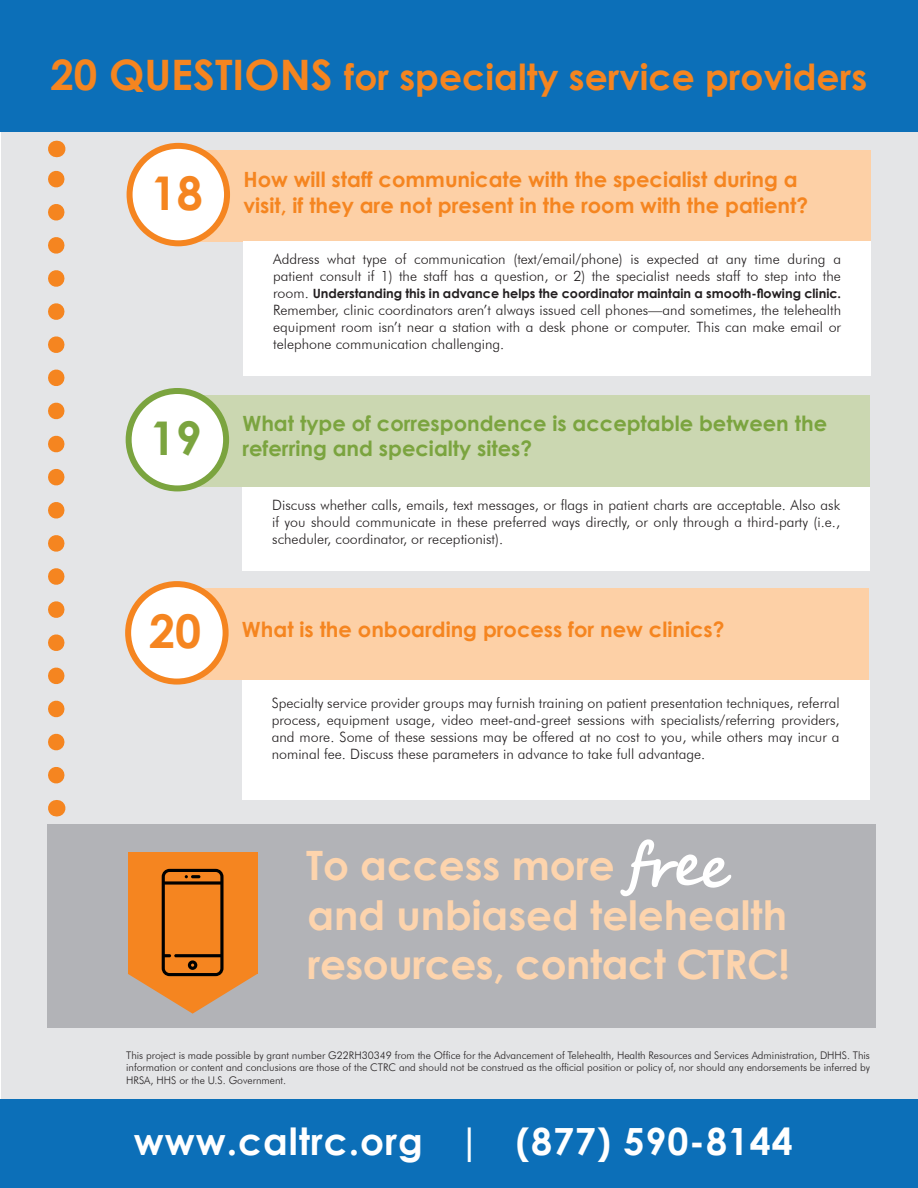
<style>
.page{position:relative;width:918px;height:1188px;background:#fff}
.page>*{position:absolute;margin:0;border:0;box-sizing:border-box;transform-origin:0 0}
.t1{font:700 58.5px "Segoe Script";color:#fff}
.IntroHeader_CentGoth{font:700 46.5px "Century Gothic";color:#f58520}
.IntroHeader_CentGoth-2{font:700 46.5px "Century Gothic";color:#7ba43f}
.t2{font:700 40.5px "Century Gothic";color:#fdd4ad}
.t3{font:700 37.5px "Century Gothic";letter-spacing:.025em;color:#fff}
.t4{font:700 36px "Century Gothic";letter-spacing:.005em;color:#f58520}
.Colored_Stages_Heade{font:700 21px "Century Gothic";color:#f58520}
.Colored_Stages_Heade-2{font:700 21px/25.2px "Century Gothic";color:#7ba43f}
.WhiteSegment_CopySma{font:300 14.25px/17.1px "Futura BT";color:#231f20;text-align:justify}
.WhiteSegment_CopySma-2{font:700 12.75px "Century Gothic";color:#231f20}
.t5{font:300 10.5px/12.6px "Futura BT";color:#231f20;text-align:justify}
.s1{font-size:42px}
.s2{font-family:"Futura BT";font-weight:300;font-size:14.25px}
</style>
<div class="page">
<div style="left:2px;top:0;width:916px;height:1186px;background:#e4e5e7"></div>
<div style="left:0;top:1100px;width:918px;height:88px;background:#0c6fb8"></div>
<div style="left:0;top:0;width:918px;height:132px;background:#0c6fb8"></div>
<div style="left:194px;top:150px;width:676px;height:92px;background:#fdd0a6"></div>
<div style="left:130px;top:146px;width:97px;height:97px;background:#fff;border-radius:50%"></div>
<div style="left:127px;top:143px;width:103px;height:103px;border:6px solid #f58520;border-radius:50%"></div>
<div style="left:243px;top:242px;width:628px;height:134px;background:#fff"></div>
<div style="left:193px;top:395px;width:676px;height:92px;background:#cbd7b1"></div>
<div style="left:129px;top:391px;width:97px;height:97px;background:#fff;border-radius:50%"></div>
<div style="left:126px;top:388px;width:103px;height:103px;border:6px solid #7ba43f;border-radius:50%"></div>
<div style="left:242px;top:488px;width:628px;height:83px;background:#fff"></div>
<div style="left:193px;top:589px;width:676px;height:91px;background:#fdd0a6"></div>
<div style="left:128px;top:584px;width:98px;height:98px;background:#fff;border-radius:50%"></div>
<div style="left:125px;top:581px;width:104px;height:104px;border:6px solid #f58520;border-radius:50%"></div>
<div style="left:242px;top:680px;width:627px;height:119px;background:#fff"></div>
<div style="left:47px;top:825px;width:829px;height:203px;background:#b2b3b7"></div>
<svg style="left:48px;top:170px;width:16px;height:605px"></svg>
<svg style="left:56px;top:800px;width:1px;height:16px"></svg>
<svg style="left:56px;top:141px;width:1px;height:16px"></svg>
<div style="left:128px;top:852px;width:129px;height:122px;background:#f58520"></div>
<svg style="left:128px;top:869px;width:129px;height:145px"></svg>
<p class="t4" style="left:50px;top:49px;width:818px"><span class="s1">20 QUESTIONS</span> for specialty service providers</p>
<p class="IntroHeader_CentGoth" style="left:151px;top:158px;width:54px">18</p>
<p class="Colored_Stages_Heade" style="left:243px;top:164px;width:556px">How will staff communicate with the specialist during a</p>
<p class="Colored_Stages_Heade" style="left:243px;top:189px;width:566px">visit, if they are not present in the room with the patient?</p>
<p class="WhiteSegment_CopySma" style="left:273px;top:250px;width:569px">Address what type of communication (text/email/phone) is expected at any time during a patient consult if 1) the staff has a question, or 2) the specialist needs staff to step into the</p>
<p class="WhiteSegment_CopySma-2" style="left:273px;top:284px;width:569px"><span class="s2">room.</span> Understanding this in advance helps the coordinator maintain a smooth-flowing clinic.</p>
<p class="WhiteSegment_CopySma" style="left:273px;top:301px;width:569px">Remember, clinic coordinators aren’t always issued cell phones—and sometimes, the telehealth equipment room isn’t near a station with a desk phone or computer. This can make email or telephone communication challenging.</p>
<p class="IntroHeader_CentGoth-2" style="left:150px;top:403px;width:54px">19</p>
<p class="Colored_Stages_Heade-2" style="left:242px;top:410px;width:586px">What type of correspondence is acceptable between the referring and specialty sites?</p>
<p class="WhiteSegment_CopySma" style="left:272px;top:496px;width:569px">Discuss whether calls, emails, text messages, or flags in patient charts are acceptable. Also ask if you should communicate in these preferred ways directly, or only through a third-party (i.e., scheduler, coordinator, or receptionist).</p>
<p class="IntroHeader_CentGoth" style="left:149px;top:596px;width:54px">20</p>
<p class="Colored_Stages_Heade" style="left:242px;top:614px;width:484px">What is the onboarding process for new clinics?</p>
<p class="WhiteSegment_CopySma" style="left:272px;top:694px;width:569px">Specialty service provider groups may furnish training on patient presentation techniques, referral process, equipment usage, video meet-and-greet sessions with specialists/referring providers, and more. Some of these sessions may be offered at no cost to you, while others may incur a nominal fee. Discuss these parameters in advance to take full advantage.</p>
<p class="t1" style="left:631px;top:814px;width:101px;rotate:5deg">free</p>
<p class="t2" style="left:308px;top:885px;width:481px">and unbiased telehealth</p>
<p class="t2" style="left:308px;top:933px;width:484px">resources, contact CTRC!</p>
<p class="t2" style="left:306px;top:835px;width:310px">To access more</p>
<p class="t5" style="left:126px;top:1048px;width:745px">This project is made possible by grant number G22RH30349 from the Office for the Advancement of Telehealth, Health Resources and Services Administration, DHHS. This information or content and conclusions are those of the CTRC and should not be construed as the official position or policy of, nor should any endorsements be inferred by HRSA, HHS or the U.S. Government.</p>
<p class="t3" style="left:134px;top:1112px;width:660px">www.caltrc.org | (877) 590-8144</p>
</div>
